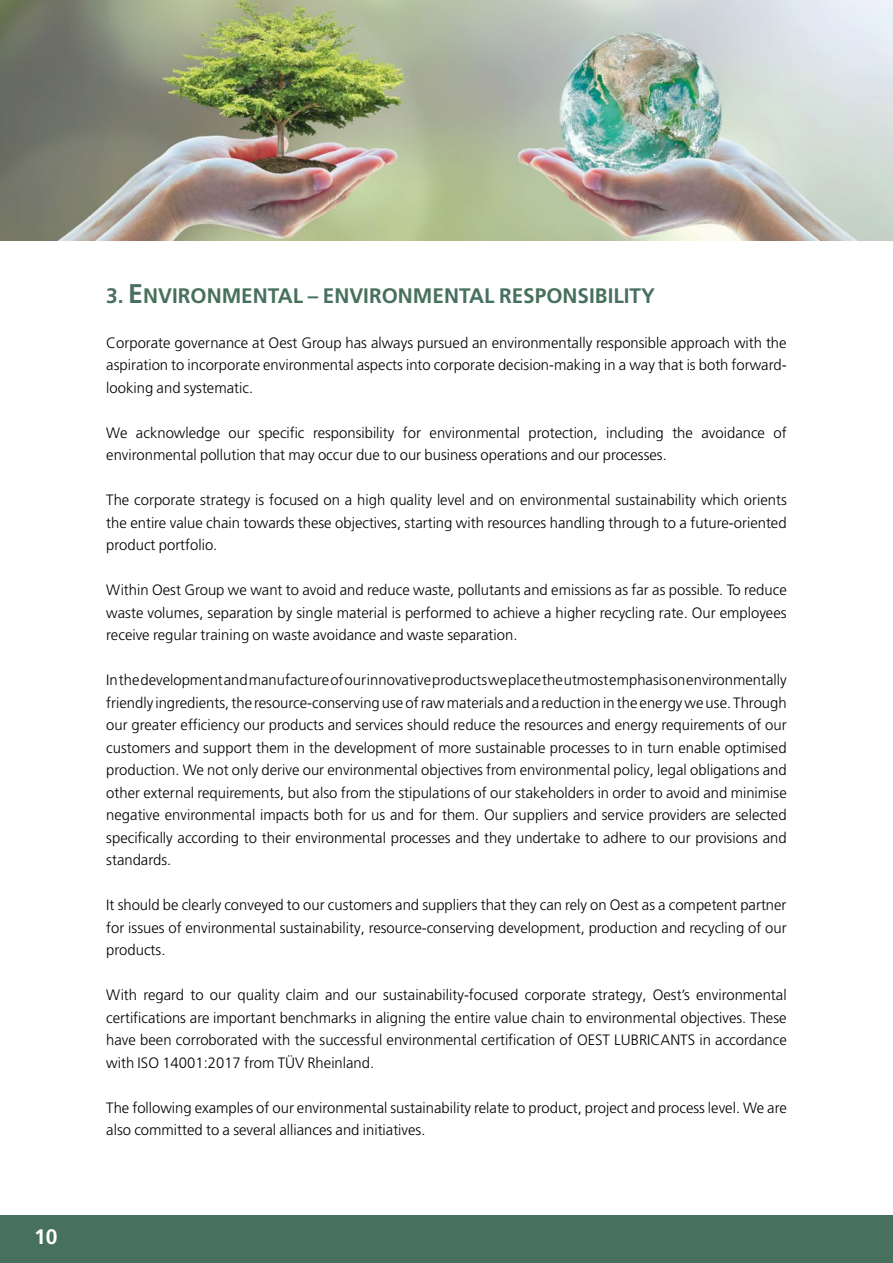
<style>
.page{position:relative;width:893px;height:1263px;background:#fff}
.page>*{position:absolute;margin:0;border:0;box-sizing:border-box;transform-origin:0 0}
.t1{font:700 21px "Frutiger LT Pro";color:#48705e}
.t2{font:700 21px "Frutiger LT Pro";color:#fff}
.t3{font:300 15px/22.5px "Frutiger LT Pro";color:#000;text-align:justify}
.s1{font-size:27px}
</style>
<div class="page">
<div style="left:0;top:1215px;width:893px;height:48px;background:#48705e"></div>
<img style="left:0;top:0;width:893px;height:240px">
<h1 class="t2" style="left:34px;top:1224px;width:25px">10</h1>
<h1 class="t1" style="left:106px;top:283px;width:550px">3. <span class="s1">E</span>NVIRONMENTAL – ENVIRONMENTAL RESPONSIBILITY</h1>
<p class="t3" style="left:106px;top:331px;width:682px">Corporate governance at Oest Group has always pursued an environmentally responsible approach with the aspiration to incorporate environmental aspects into corporate decision-making in a way that is both forward&shy;looking and systematic.</p>
<p class="t3" style="left:106px;top:421px;width:682px">We acknowledge our specific responsibility for environmental protection, including the avoidance of environmental pollution that may occur due to our business operations and our processes.</p>
<p class="t3" style="left:106px;top:489px;width:682px">The corporate strategy is focused on a high quality level and on environmental sustainability which orients the entire value chain towards these objectives, starting with resources handling through to a future-oriented product portfolio.</p>
<p class="t3" style="left:106px;top:579px;width:682px">Within Oest Group we want to avoid and reduce waste, pollutants and emissions as far as possible. To reduce waste volumes, separation by single material is performed to achieve a higher recycling rate. Our employees receive regular training on waste avoidance and waste separation.</p>
<p class="t3" style="left:106px;top:669px;width:682px">In the development and manufacture of our innovative products we place the utmost emphasis on environmentally friendly ingredients, the resource-conserving use of raw materials and a reduction in the energy we use. Through our greater efficiency our products and services should reduce the resources and energy requirements of our customers and support them in the development of more sustainable processes to in turn enable optimised production. We not only derive our environmental objectives from environmental policy, legal obligations and other external requirements, but also from the stipulations of our stakeholders in order to avoid and minimise negative environmental impacts both for us and for them. Our suppliers and service providers are selected specifically according to their environmental processes and they undertake to adhere to our provisions and standards.</p>
<p class="t3" style="left:106px;top:894px;width:682px">It should be clearly conveyed to our customers and suppliers that they can rely on Oest as a competent partner for issues of environmental sustainability, resource-conserving development, production and recycling of our products.</p>
<p class="t3" style="left:106px;top:984px;width:682px">With regard to our quality claim and our sustainability-focused corporate strategy, Oest’s environmental certifications are important benchmarks in aligning the entire value chain to environmental objectives. These have been corroborated with the successful environmental certification of OEST LUBRICANTS in accordance with ISO 14001:2017 from TÜV Rheinland.</p>
<p class="t3" style="left:106px;top:1096px;width:682px">The following examples of our environmental sustainability relate to product, project and process level. We are also committed to a several alliances and initiatives.</p>
</div>
